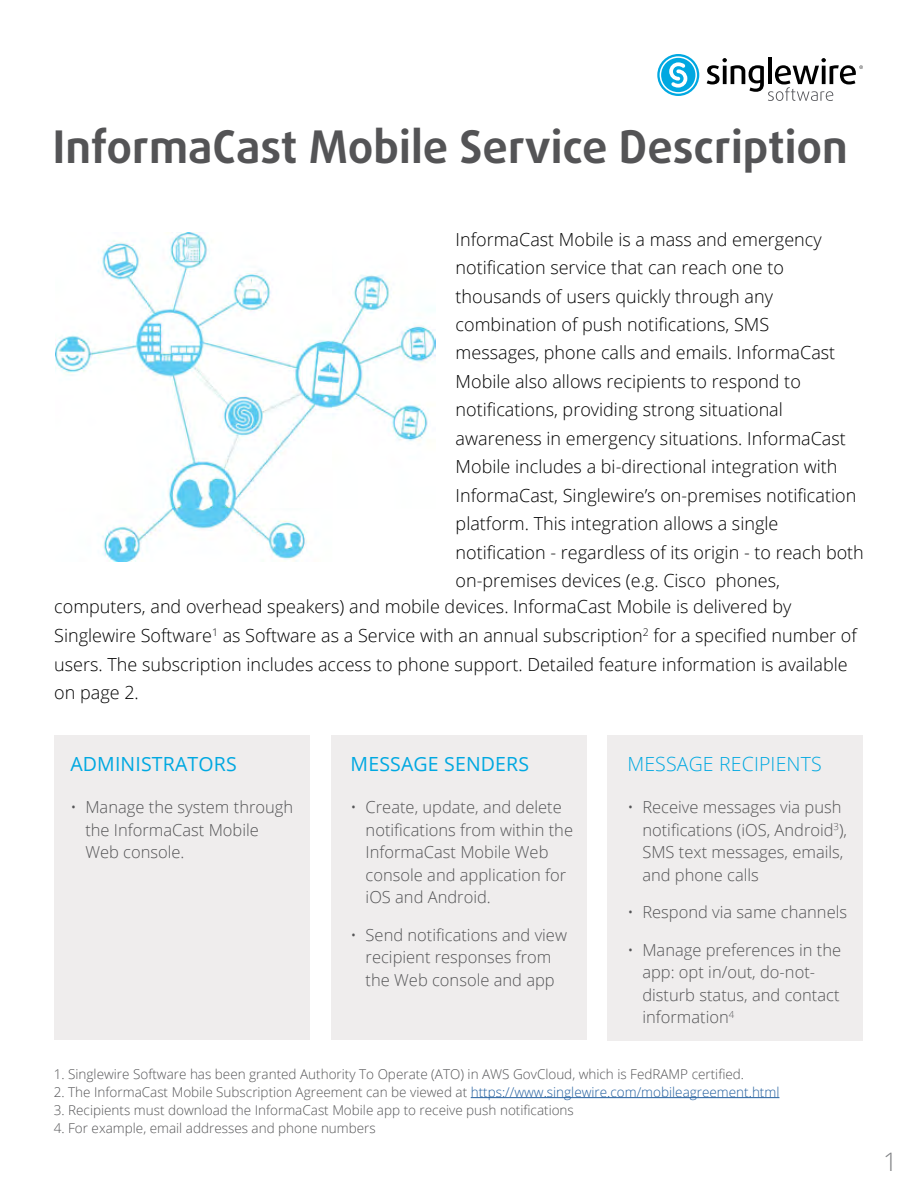
<style>
.page{position:relative;width:918px;height:1188px;background:#fff}
.page>*{position:absolute;margin:0;border:0;box-sizing:border-box;transform-origin:0 0}
.t1{font:700 45px "Daxline Pro";color:#545456}
.t2{font:300 25.5px "Open Sans";color:#808285}
.t3{font:19.5px "Open Sans";letter-spacing:.01em;color:#00a8e1}
.t4{font:300 19.5px "Open Sans";letter-spacing:.01em;color:#00a8e1}
.t5{font:300 18px/28.5px "Open Sans";color:#000}
.t6{font:300 16.5px/22.5px "Open Sans";color:#545456}
.t7{font:300 13.5px "Open Sans";color:#545456}
.s1{color:#215e9e}
</style>
<div class="page">
<div style="left:54px;top:735px;width:256px;height:305px;background:#efeded"></div>
<div style="left:331px;top:735px;width:255px;height:305px;background:#efeded"></div>
<div style="left:607px;top:735px;width:256px;height:305px;background:#efeded"></div>
<hr style="left:471px;top:1097px;width:308px;height:1px;background:#215e9e">
<img style="left:55px;top:232px;width:380px;height:330px">
<svg style="left:657px;top:54px;width:42px;height:42px"></svg>
<hr style="left:768px;top:57px;width:4px;height:27px;background:#000">
<svg style="left:707px;top:58px;width:156px;height:43px"></svg>
<h1 class="t1" style="left:53px;top:117px;width:796px">InformaCast Mobile Service Description</h1>
<p class="t5" style="left:456px;top:224px;width:410px">InformaCast Mobile is a mass and emergency notification service that can reach one to thousands of users quickly through any combination of push notifications, SMS<br>messages, phone calls and emails. InformaCast Mobile also allows recipients to respond to notifications, providing strong situational awareness in emergency situations. InformaCast Mobile includes a bi-directional integration with InformaCast, Singlewire’s on-premises notification platform. This integration allows a single notification - regardless of its origin - to reach both on-premises devices (e.g. Cisco phones,</p>
<p class="t5" style="left:54px;top:592px;width:804px">computers, and overhead speakers) and mobile devices. InformaCast Mobile is delivered by Singlewire Software<sup>1</sup> as Software as a Service with an annual subscription<sup>2</sup> for a specified number of users. The subscription includes access to phone support. Detailed feature information is available on page 2.</p>
<p class="t3" style="left:70px;top:750px;width:168px">ADMINISTRATORS</p>
<p class="t6" style="left:85px;top:795px;width:209px;text-indent:-15px">• Manage the system through the InformaCast Mobile<br>Web console.</p>
<p class="t3" style="left:351px;top:750px;width:180px">MESSAGE SENDERS</p>
<p class="t6" style="left:366px;top:795px;width:209px;text-indent:-15px">• Create, update, and delete notifications from within the<br>InformaCast Mobile Web console and application for iOS and Android.</p>
<p class="t6" style="left:351px;top:923px;width:218px;text-align:center">• Send notifications and view recipient responses from<br>the Web console and app</p>
<p class="t4" style="left:627px;top:750px;width:196px">MESSAGE RECIPIENTS</p>
<p class="t6" style="left:642px;top:795px;width:206px;text-indent:-15px">• Receive messages via push notifications (iOS, Android<sup>3</sup>),<br>SMS text messages, emails, and phone calls</p>
<p class="t6" style="left:627px;top:900px;width:221px">• Respond via same channels</p>
<p class="t6" style="left:642px;top:938px;width:200px;text-indent:-15px">• Manage preferences in the app: opt in/out, do-not&shy;disturb status, and contact information<sup>4</sup></p>
<p class="t7" style="left:54px;top:1064px;width:692px">1. Singlewire Software has been granted Authority To Operate (ATO) in AWS GovCloud, which is FedRAMP certified.</p>
<p class="t7" style="left:54px;top:1082px;width:727px">2. The InformaCast Mobile Subscription Agreement can be viewed at <span class="s1">https://www.singlewire.com/mobileagreement.html</span></p>
<p class="t7" style="left:54px;top:1100px;width:522px">3. Recipients must download the InformaCast Mobile app to receive push notifications</p>
<p class="t7" style="left:54px;top:1118px;width:324px">4. For example, email addresses and phone numbers</p>
<h2 class="t2" style="left:883px;top:1144px;width:16px">1</h2>
</div>
